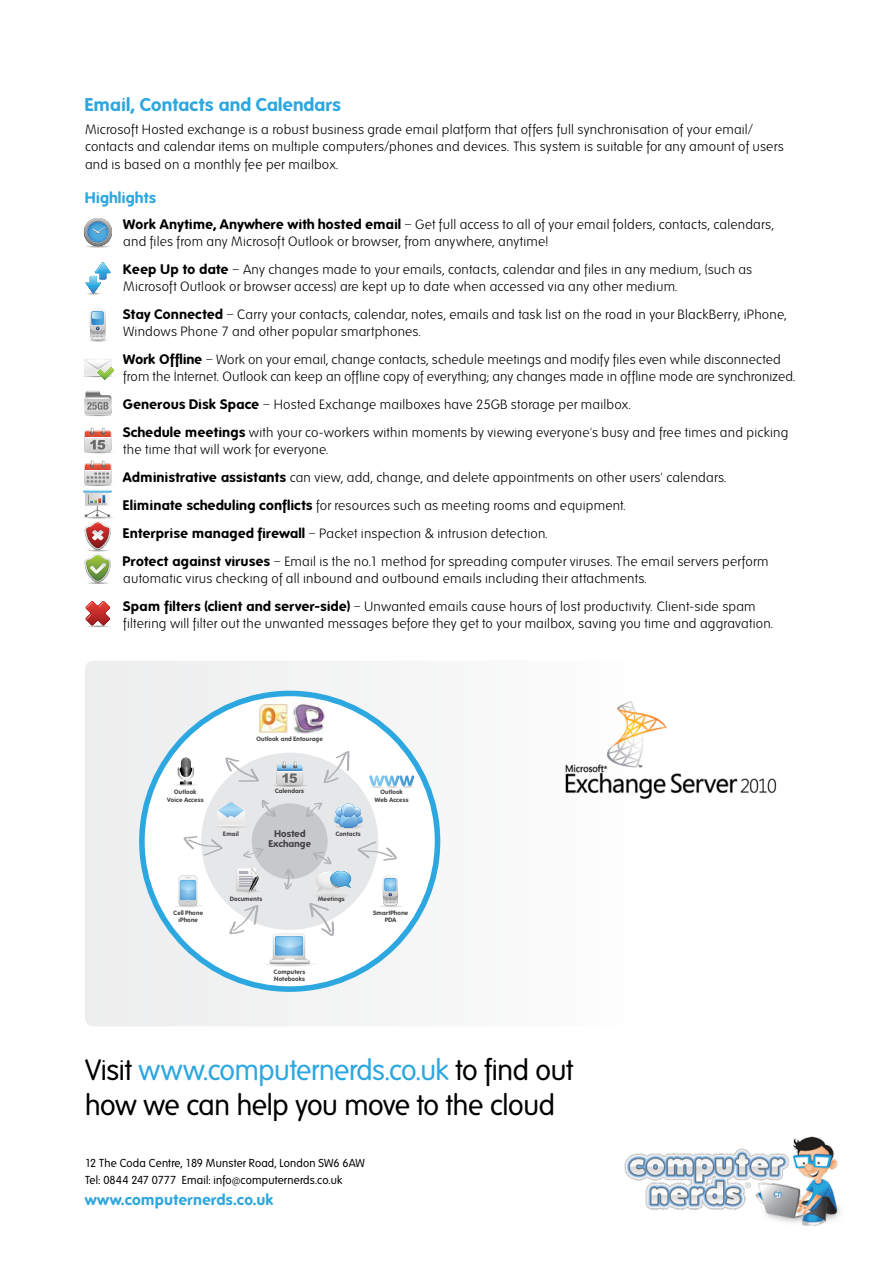
<style>
.page{position:relative;width:893px;height:1263px;background:#fff}
.page>*{position:absolute;margin:0;border:0;box-sizing:border-box;transform-origin:0 0}
.t1{font:28.5px/34.5px "Folks";letter-spacing:-.015em;color:#000}
.t2{font:700 18px "Folks";letter-spacing:.015em;color:#2da7df}
.t3{font:700 15px "Folks";letter-spacing:.015em;color:#2da7df}
.t4{font:300 13.5px/17.2px "Folks";letter-spacing:.015em;color:#000}
.t5{font:11.25px/17.2px "Folks";letter-spacing:.015em;color:#000}
.t6{font:700 9.45px/10.5px "Folks";letter-spacing:.01em;color:#414042;text-align:center}
.t7{font:700 6.15px/7.4px "Folks";letter-spacing:.015em;color:#414042;text-align:center}
.t8{font:700 6.15px "Folks";letter-spacing:.01em;color:#3f3f41}
.s1{font-weight:700}
.s2{color:#414042}
.s3{color:#3b3a3c}
.s4{color:#3f3f40}
.s5{color:#3e3e3f}
.s6{color:#2da7df}
</style>
<div class="page">
<div style="left:85px;top:661px;width:356px;height:365px;background:#eeefef"></div>
<img style="left:624px;top:1136px;width:216px;height:90px">
<svg style="left:139px;top:691px;width:301px;height:301px"></svg>
<div style="left:201px;top:753px;width:177px;height:177px;background:#e6e7e8;border-radius:50%"></div>
<svg style="left:217px;top:802px;width:28px;height:26px"></svg>
<svg style="left:172px;top:875px;width:32px;height:32px"></svg>
<svg style="left:273px;top:761px;width:34px;height:26px"></svg>
<svg style="left:334px;top:804px;width:29px;height:25px"></svg>
<div style="left:252px;top:803px;width:76px;height:76px;background:#c7c8ca;border-radius:50%"></div>
<svg style="left:173px;top:757px;width:25px;height:29px"></svg>
<svg style="left:369px;top:775px;width:45px;height:13px"></svg>
<img style="left:259px;top:704px;width:28px;height:28px">
<img style="left:293px;top:702px;width:31px;height:31px">
<svg style="left:261px;top:800px;width:15px;height:17px"></svg>
<svg style="left:306px;top:802px;width:16px;height:15px"></svg>
<svg style="left:324px;top:751px;width:26px;height:32px"></svg>
<svg style="left:229px;top:841px;width:176px;height:126px"></svg>
<svg style="left:183px;top:835px;width:40px;height:21px"></svg>
<svg style="left:225px;top:757px;width:34px;height:25px"></svg>
<img style="left:565px;top:701px;width:212px;height:98px">
<svg style="left:89px;top:309px;width:18px;height:33px"></svg>
<svg style="left:84px;top:391px;width:28px;height:25px"></svg>
<svg style="left:83px;top:428px;width:30px;height:25px"></svg>
<svg style="left:85px;top:601px;width:25px;height:26px"></svg>
<svg style="left:84px;top:218px;width:28px;height:30px"></svg>
<svg style="left:86px;top:262px;width:24px;height:33px"></svg>
<svg style="left:82px;top:461px;width:32px;height:123px"></svg>
<svg style="left:83px;top:359px;width:32px;height:21px"></svg>
<h2 class="t2" style="left:85px;top:94px;width:258px">Email, Contacts and Calendars</h2>
<p class="t4" style="left:85px;top:121px;width:700px">Microsoft Hosted exchange is a robust business grade email platform that offers full synchronisation of your email/ contacts and calendar items on multiple computers/phones and devices. This system is suitable for any amount of users and is based on a monthly fee per mailbox.</p>
<p class="t3" style="left:85px;top:189px;width:73px">Highlights</p>
<p class="t4" style="left:123px;top:216px;width:652px"><span class="s1">Work Anytime, Anywhere with hosted email</span> – Get full access to all of your email folders, contacts, calendars, and files from any Microsoft Outlook or browser, from anywhere, anytime!</p>
<p class="t4" style="left:123px;top:261px;width:630px"><span class="s1">Keep Up to date</span> – Any changes made to your emails, contacts, calendar and files in any medium, (such as<br>Microsoft Outlook or browser access) are kept up to date when accessed via any other medium.</p>
<p class="t4" style="left:123px;top:306px;width:665px"><span class="s1">Stay Connected</span> – Carry your contacts, calendar, notes, emails and task list on the road in your BlackBerry, iPhone,<br>Windows Phone 7 and other popular smartphones.</p>
<p class="t4" style="left:123px;top:351px;width:674px"><span class="s1">Work Offline</span> – Work on your email, change contacts, schedule meetings and modify files even while disconnected from the Internet. Outlook can keep an offline copy of everything; any changes made in offline mode are synchronized.</p>
<p class="t4" style="left:123px;top:391px;width:667px;line-height:27.9px"><span class="s1">Generous Disk Space</span> – Hosted Exchange mailboxes have 25GB storage per mailbox.<br><span class="s1">Schedule meetings</span> with your co-workers within moments by viewing everyone's busy and free times and picking</p>
<p class="t4" style="left:123px;top:436px;width:647px;line-height:27.9px">the time that will work for everyone.<br><span class="s1">Administrative assistants</span> can view, add, change, and delete appointments on other users' calendars.<br><span class="s1">Eliminate scheduling conflicts</span> for resources such as meeting rooms and equipment.<br><span class="s1">Enterprise managed firewall</span> – Packet inspection &amp; intrusion detection.<br><span class="s1">Protect against viruses</span> – Email is the no.1 method for spreading computer viruses. The email servers perform</p>
<p class="t4" style="left:123px;top:565px;width:634px;line-height:27.9px">automatic virus checking of all inbound and outbound emails including their attachments.<br><span class="s1">Spam filters (client and server-side)</span> – Unwanted emails cause hours of lost productivity. Client-side spam</p>
<p class="t4" style="left:123px;top:615px;width:652px">filtering will filter out the unwanted messages before they get to your mailbox, saving you time and aggravation.</p>
<p class="t7" style="left:167px;top:789px;width:38px">Outlook<br>Voice Access</p>
<p class="t7" style="left:174px;top:909px;width:31px">Cell Phone iPhone</p>
<p class="t7" style="left:256px;top:735px;width:68px">Outlook and Entourage</p>
<p class="t7" style="left:275px;top:787px;width:30px">Calendars</p>
<p class="t6" style="left:269px;top:828px;width:44px">Hosted<br>Exchange</p>
<p class="t7" style="left:223px;top:830px;width:17px">Email</p>
<p class="t7" style="left:336px;top:830px;width:27px">Contacts</p>
<p class="t7" style="left:375px;top:789px;width:35px">Outlook<br>Web Access</p>
<p class="t7" style="left:230px;top:895px;width:34px">Documents</p>
<p class="t8" style="left:318px;top:895px;width:28px">Me<span class="s2">et</span><span class="s3">i</span><span class="s4">n</span><span class="s5">gs</span></p>
<p class="t7" style="left:373px;top:909px;width:37px">SmartPhone<br>PDA</p>
<p class="t7" style="left:274px;top:968px;width:33px;text-align:left">Computers<br>Notebooks</p>
<h1 class="t1" style="left:85px;top:1053px;width:490px">Visit <span class="s6">www.computernerds.co.uk</span> to find out how we can help you move to the cloud</h1>
<p class="t5" style="left:85px;top:1154px;width:281px">12 The Coda Centre, 189 Munster Road, London SW6 6AW<br>Tel: 0844 247 0777 Email: info@computernerds.co.uk</p>
<p class="t3" style="left:85px;top:1190px;width:190px">www.computernerds.co.uk</p>
</div>
